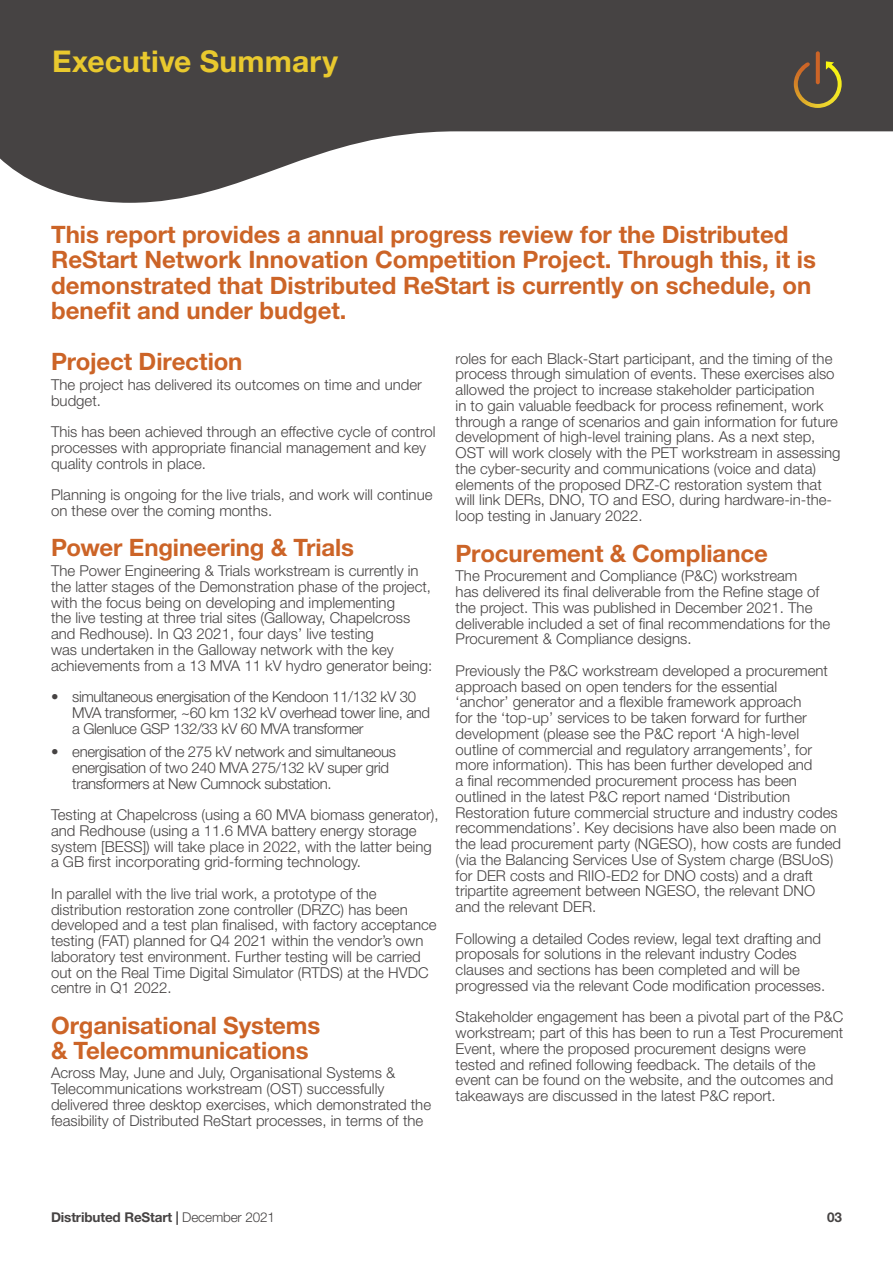
<style>
.page{position:relative;width:893px;height:1263px;background:#fff}
.page>*{position:absolute;margin:0;border:0;box-sizing:border-box;transform-origin:0 0}
.t1{font:700 30px "Helvetica Neue LT Std";letter-spacing:.005em;color:#e9c92e}
.t2{font:700 24px/25.5px "Helvetica Neue LT Std";color:#cc6427}
.t3{font:300 15px/15.8px "Helvetica Neue LT Std";color:#464343}
.t4{font:300 15px/15.8px "Helvetica Neue LT Std";letter-spacing:-.025em;color:#464343}
.t5{font:700 13.5px "Helvetica Neue LT Std";letter-spacing:-.01em;color:#464343}
.s1{font-weight:700}
.s2{font-weight:300}
</style>
<div class="page">
<svg style="left:0;top:0;width:893px;height:203px;fill:#464343"></svg>
<svg style="left:816px;top:51px;width:4px;height:33px"></svg>
<svg style="left:794px;top:61px;width:48px;height:47px;background:#6e5f3a"></svg>
<h1 class="t1" style="left:52px;top:43px;width:287px">Executive Summary</h1>
<h2 class="t2" style="left:51px;top:221px;width:766px">This report provides a annual progress review for the Distributed ReStart Network Innovation Competition Project. Through this, it is demonstrated that Distributed ReStart is currently on schedule, on benefit and under budget.</h2>
<h2 class="t2" style="left:51px;top:348px;width:193px">Project Direction</h2>
<p class="t3" style="left:51px;top:376px;width:372px">The project has delivered its outcomes on time and under budget.</p>
<p class="t3" style="left:51px;top:423px;width:386px">This has been achieved through an effective cycle of control processes with appropriate financial management and key quality controls in place.</p>
<p class="t3" style="left:51px;top:486px;width:383px">Planning is ongoing for the live trials, and work will continue on these over the coming months.</p>
<h2 class="t2" style="left:51px;top:534px;width:305px">Power Engineering &amp; Trials</h2>
<p class="t3" style="left:51px;top:562px;width:383px">The Power Engineering &amp; Trials workstream is currently in the latter stages of the Demonstration phase of the project, with the focus being on developing and implementing<br>the live testing at three trial sites (Galloway, Chapelcross and Redhouse). In Q3 2021, four days’ live testing<br>was undertaken in the Galloway network with the key achievements from a 13 MVA 11 kV hydro generator being:</p>
<p class="t4" style="left:72px;top:688px;width:359px;text-indent:-21px"><span class="s1">•</span> simultaneous energisation of the Kendoon 11/132 kV 30<br>MVA transformer, ~60 km 132 kV overhead tower line, and a Glenluce GSP 132/33 kV 60 MVA transformer</p>
<p class="t4" style="left:72px;top:744px;width:325px;text-indent:-21px"><span class="s1">•</span> energisation of the 275 kV network and simultaneous energisation of two 240 MVA 275/132 kV super grid transformers at New Cumnock substation.</p>
<p class="t3" style="left:51px;top:807px;width:389px">Testing at Chapelcross (using a 60 MVA biomass generator), and Redhouse (using a 11.6 MVA battery energy storage system [BESS]) will take place in 2022, with the latter being a GB first incorporating grid-forming technology.</p>
<p class="t3" style="left:51px;top:885px;width:387px">In parallel with the live trial work, a prototype of the distribution restoration zone controller (DRZC) has been developed and a test plan finalised, with factory acceptance testing (FAT) planned for Q4 2021 within the vendor’s own laboratory test environment. Further testing will be carried out on the Real Time Digital Simulator (RTDS) at the HVDC centre in Q1 2022.</p>
<h2 class="t2" style="left:51px;top:1012px;width:271px;line-height:24.8px">Organisational Systems &amp; Telecommunications</h2>
<p class="t3" style="left:51px;top:1065px;width:382px">Across May, June and July, Organisational Systems &amp; Telecommunications workstream (OST) successfully delivered three desktop exercises, which demonstrated the feasibility of Distributed ReStart processes, in terms of the</p>
<p class="t3" style="left:456px;top:350px;width:386px">roles for each Black-Start participant, and the timing of the process through simulation of events. These exercises also allowed the project to increase stakeholder participation<br>in to gain valuable feedback for process refinement, work through a range of scenarios and gain information for future development of high-level training plans. As a next step, OST will work closely with the PET workstream in assessing the cyber-security and communications (voice and data) elements of the proposed DRZ-C restoration system that will link DERs, DNO, TO and ESO, during hardware-in-the&shy;loop testing in January 2022.</p>
<h2 class="t2" style="left:456px;top:540px;width:314px">Procurement &amp; Compliance</h2>
<p class="t3" style="left:456px;top:568px;width:376px">The Procurement and Compliance (P&amp;C) workstream<br>has delivered its final deliverable from the Refine stage of the project. This was published in December 2021. The deliverable included a set of final recommendations for the Procurement &amp; Compliance designs.</p>
<p class="t3" style="left:456px;top:662px;width:387px">Previously the P&amp;C workstream developed a procurement approach based on open tenders for the essential<br>‘anchor’ generator and a flexible framework approach<br>for the ‘top-up’ services to be taken forward for further development (please see the P&amp;C report ‘A high-level outline of commercial and regulatory arrangements’, for more information). This has been further developed and<br>a final recommended procurement process has been outlined in the latest P&amp;C report named ‘Distribution Restoration future commercial structure and industry codes recommendations’. Key decisions have also been made on the lead procurement party (NGESO), how costs are funded (via the Balancing Services Use of System charge (BSUoS) for DER costs and RIIO-ED2 for DNO costs) and a draft tripartite agreement between NGESO, the relevant DNO and the relevant DER.</p>
<p class="t3" style="left:456px;top:930px;width:371px">Following a detailed Codes review, legal text drafting and proposals for solutions in the relevant industry Codes clauses and sections has been completed and will be progressed via the relevant Code modification processes.</p>
<p class="t3" style="left:456px;top:1009px;width:389px">Stakeholder engagement has been a pivotal part of the P&amp;C workstream; part of this has been to run a Test Procurement Event, where the proposed procurement designs were tested and refined following feedback. The details of the event can be found on the website, and the outcomes and takeaways are discussed in the latest P&amp;C report.</p>
<p class="t5" style="left:51px;top:1208px;width:225px">Distributed ReStart | <span class="s2">December 2021</span></p>
<p class="t5" style="left:827px;top:1208px;width:16px">03</p>
</div>
